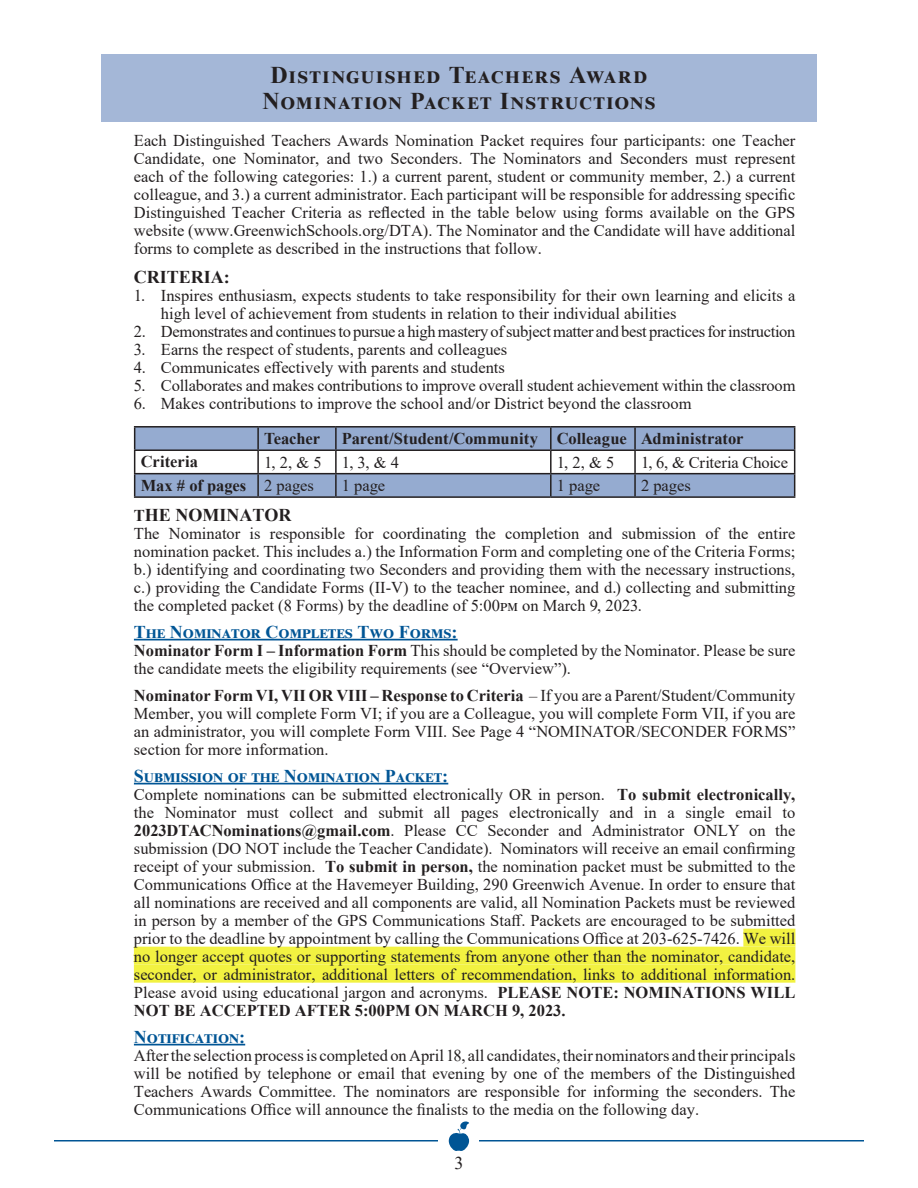
<style>
.page{position:relative;width:918px;height:1188px;background:#fff}
.page>*{position:absolute;margin:0;border:0;box-sizing:border-box;transform-origin:0 0}
.t1{font:700 24px "Times New Roman";letter-spacing:.065em;color:#231f20}
.t2{font:700 24px "Times New Roman";letter-spacing:.095em;color:#231f20}
.Body_Text{font:700 18px "Times New Roman";letter-spacing:.025em;color:#005595}
.Body_Text-2{font:700 18px "Times New Roman";color:#231f20}
.t3{font:18px "Times New Roman";color:#231f20}
.Body_Text-3{font:16.5px/18px "Times New Roman";color:#231f20;text-align:justify}
.Body_Text-4{font:16.5px "Times New Roman";letter-spacing:-.02em;color:#231f20}
.t4{font:700 16.5px "Times New Roman";color:#231f20}
.s1{font-size:16.5px}
.s2{font-weight:700}
.s3{color:#f2f241}
</style>
<div class="page">
<hr style="left:54px;top:1140px;width:810px;height:2px;background:#005595">
<div style="left:439px;top:1116px;width:40px;height:40px;background:#fff"></div>
<svg style="left:449px;top:1121px;width:20px;height:30px"></svg>
<hr style="left:134px;top:639px;width:324px;height:1px;background:#005595">
<hr style="left:134px;top:783px;width:314px;height:1px;background:#005595">
<div style="left:743px;top:929px;width:52px;height:18px;background:#f2f241"></div>
<div style="left:134px;top:947px;width:661px;height:18px;background:#f2f241"></div>
<div style="left:134px;top:965px;width:661px;height:18px;background:#f2f241"></div>
<hr style="left:134px;top:1044px;width:111px;height:1px;background:#005595">
<svg style="left:135px;top:428px;width:659px;height:68px;fill:#95abd0"></svg>
<hr style="left:134px;top:426px;width:124px;height:2px;background:#231f20">
<hr style="left:258px;top:426px;width:78px;height:2px;background:#231f20">
<hr style="left:257px;top:428px;width:2px;height:21px;background:#231f20">
<hr style="left:336px;top:426px;width:215px;height:2px;background:#231f20">
<hr style="left:335px;top:428px;width:2px;height:21px;background:#231f20">
<hr style="left:551px;top:426px;width:84px;height:2px;background:#231f20">
<hr style="left:550px;top:428px;width:2px;height:21px;background:#231f20">
<hr style="left:635px;top:426px;width:160px;height:2px;background:#231f20">
<hr style="left:634px;top:428px;width:2px;height:21px;background:#231f20">
<hr style="left:134px;top:449px;width:124px;height:2px;background:#231f20">
<hr style="left:258px;top:449px;width:78px;height:2px;background:#231f20">
<hr style="left:257px;top:451px;width:2px;height:22px;background:#231f20">
<hr style="left:336px;top:449px;width:215px;height:2px;background:#231f20">
<hr style="left:335px;top:451px;width:2px;height:22px;background:#231f20">
<hr style="left:551px;top:449px;width:84px;height:2px;background:#231f20">
<hr style="left:550px;top:451px;width:2px;height:22px;background:#231f20">
<hr style="left:635px;top:449px;width:160px;height:2px;background:#231f20">
<hr style="left:634px;top:451px;width:2px;height:22px;background:#231f20">
<hr style="left:134px;top:473px;width:124px;height:1px;background:#231f20">
<svg style="left:134px;top:428px;width:1px;height:68px"></svg>
<hr style="left:258px;top:473px;width:78px;height:1px;background:#231f20">
<hr style="left:257px;top:474px;width:2px;height:22px;background:#231f20">
<hr style="left:336px;top:473px;width:215px;height:1px;background:#231f20">
<hr style="left:335px;top:474px;width:2px;height:22px;background:#231f20">
<hr style="left:551px;top:473px;width:84px;height:1px;background:#231f20">
<hr style="left:550px;top:474px;width:2px;height:22px;background:#231f20">
<hr style="left:635px;top:473px;width:160px;height:1px;background:#231f20">
<hr style="left:634px;top:474px;width:2px;height:22px;background:#231f20">
<svg style="left:794px;top:428px;width:1px;height:68px"></svg>
<hr style="left:134px;top:496px;width:124px;height:2px;background:#231f20">
<hr style="left:258px;top:496px;width:78px;height:2px;background:#231f20">
<hr style="left:336px;top:496px;width:215px;height:2px;background:#231f20">
<hr style="left:551px;top:496px;width:84px;height:2px;background:#231f20">
<hr style="left:635px;top:496px;width:160px;height:2px;background:#231f20">
<div style="left:101px;top:54px;width:716px;height:68px;background:#a4b7d7"></div>
<p class="t2" style="left:270px;top:58px;width:379px">Distinguished Teachers Award</p>
<p class="t1" style="left:262px;top:83px;width:395px">Nomination Packet Instructions</p>
<p class="Body_Text-3" style="left:134px;top:131px;width:663px">Each Distinguished Teachers Awards Nomination Packet requires four participants: one Teacher Candidate, one Nominator, and two Seconders. The Nominators and Seconders must represent each of the following categories: 1.) a current parent, student or community member, 2.) a current colleague, and 3.) a current administrator. Each participant will be responsible for addressing specific Distinguished Teacher Criteria as reflected in the table below using forms available on the GPS website (www.GreenwichSchools.org/DTA). The Nominator and the Candidate will have additional forms to complete as described in the instructions that follow.</p>
<p class="Body_Text-2" style="left:134px;top:264px;width:97px">CRITERIA:</p>
<p class="Body_Text-3" style="left:161px;top:286px;width:636px;text-indent:-27px">1. Inspires enthusiasm, expects students to take responsibility for their own learning and elicits a high level of achievement from students in relation to their individual abilities</p>
<p class="Body_Text-4" style="left:134px;top:320px;width:663px">2. Demonstrates and continues to pursue a high mastery of subject matter and best practices for instruction</p>
<p class="Body_Text-3" style="left:134px;top:340px;width:375px">3. Earns the respect of students, parents and colleagues</p>
<p class="Body_Text-3" style="left:134px;top:358px;width:373px">4. Communicates effectively with parents and students</p>
<p class="Body_Text-3" style="left:134px;top:376px;width:663px">5. Collaborates and makes contributions to improve overall student achievement within the classroom</p>
<p class="Body_Text-3" style="left:134px;top:394px;width:559px">6. Makes contributions to improve the school and/or District beyond the classroom</p>
<p class="t4" style="left:264px;top:427px;width:57px">Teacher</p>
<p class="t4" style="left:342px;top:427px;width:198px">Parent/Student/Community</p>
<p class="t4" style="left:557px;top:427px;width:71px">Colleague</p>
<p class="t4" style="left:641px;top:427px;width:104px">Administrator</p>
<p class="t4" style="left:141px;top:450px;width:59px">Criteria</p>
<p class="Body_Text-3" style="left:264px;top:453px;width:59px">1, 2, &amp; 5</p>
<p class="Body_Text-3" style="left:342px;top:453px;width:59px">1, 3, &amp; 4</p>
<p class="Body_Text-3" style="left:557px;top:453px;width:59px">1, 2, &amp; 5</p>
<p class="Body_Text-3" style="left:641px;top:453px;width:149px">1, 6, &amp; Criteria Choice</p>
<p class="t4" style="left:141px;top:473px;width:107px">Max # of pages</p>
<p class="Body_Text-3" style="left:264px;top:476px;width:51px">2 pages</p>
<p class="Body_Text-3" style="left:342px;top:476px;width:45px">1 page</p>
<p class="Body_Text-3" style="left:557px;top:476px;width:45px">1 page</p>
<p class="Body_Text-3" style="left:641px;top:476px;width:51px">2 pages</p>
<p class="Body_Text-2" style="left:134px;top:502px;width:159px"><span class="s1">T</span>HE NOMINATOR</p>
<p class="Body_Text-3" style="left:134px;top:524px;width:663px">The Nominator is responsible for coordinating the completion and submission of the entire nomination packet. This includes a.) the Information Form and completing one of the Criteria Forms; b.) identifying and coordinating two Seconders and providing them with the necessary instructions, c.) providing the Candidate Forms (II-V) to the teacher nominee, and d.) collecting and submitting the completed packet (8 Forms) by the deadline of 5:00pm on March 9, 2023.</p>
<p class="Body_Text" style="left:134px;top:619px;width:325px">The Nominator Completes Two Forms:</p>
<p class="Body_Text-3" style="left:134px;top:641px;width:663px"><span class="s2">Nominator Form I – Information Form</span> This should be completed by the Nominator. Please be sure the candidate meets the eligibility requirements (see “Overview”).</p>
<p class="Body_Text-3" style="left:134px;top:686px;width:663px"><span class="s2">Nominator Form VI, VII OR VIII – Response to Criteria</span> – If you are a Parent/Student/Community Member, you will complete Form VI; if you are a Colleague, you will complete Form VII, if you are an administrator, you will complete Form VIII. See Page 4 “NOMINATOR/SECONDER FORMS” section for more information.</p>
<p class="Body_Text" style="left:134px;top:763px;width:316px">Submission of the Nomination Packet:</p>
<p class="Body_Text-3" style="left:134px;top:785px;width:663px">Complete nominations can be submitted electronically OR in person. <span class="s2">To submit electronically, </span>the Nominator must collect and submit all pages electronically and in a single email to <span class="s2">2023DTACNominations@gmail.com</span>. Please CC Seconder and Administrator ONLY on the submission (DO NOT include the Teacher Candidate). Nominators will receive an email confirming receipt of your submission. <span class="s2">To submit in person,</span> the nomination packet must be submitted to the Communications Office at the Havemeyer Building, 290 Greenwich Avenue. In order to ensure that all nominations are received and all components are valid, all Nomination Packets must be reviewed in person by a member of the GPS Communications Staff. Packets are encouraged to be submitted prior to the deadline by appointment by calling the Communications Office at 203-625-7426. <span class="s3">We will no longer accept quotes or supporting statements from anyone other than the nominator, candidate, seconder, or administrator, additional letters of recommendation, links to additional information.<br></span>Please avoid using educational jargon and acronyms. <span class="s2">PLEASE NOTE: NOMINATIONS WILL NOT BE ACCEPTED AFTER 5:00PM ON MARCH 9, 2023.</span></p>
<p class="Body_Text" style="left:134px;top:1024px;width:113px">Notification:</p>
<p class="Body_Text-3" style="left:134px;top:1046px;width:663px">After the selection process is completed on April 18, all candidates, their nominators and their principals will be notified by telephone or email that evening by one of the members of the Distinguished Teachers Awards Committee. The nominators are responsible for informing the seconders. The Communications Office will announce the finalists to the media on the following day.</p>
<p class="t3" style="left:454px;top:1150px;width:10px">3</p>
</div>
